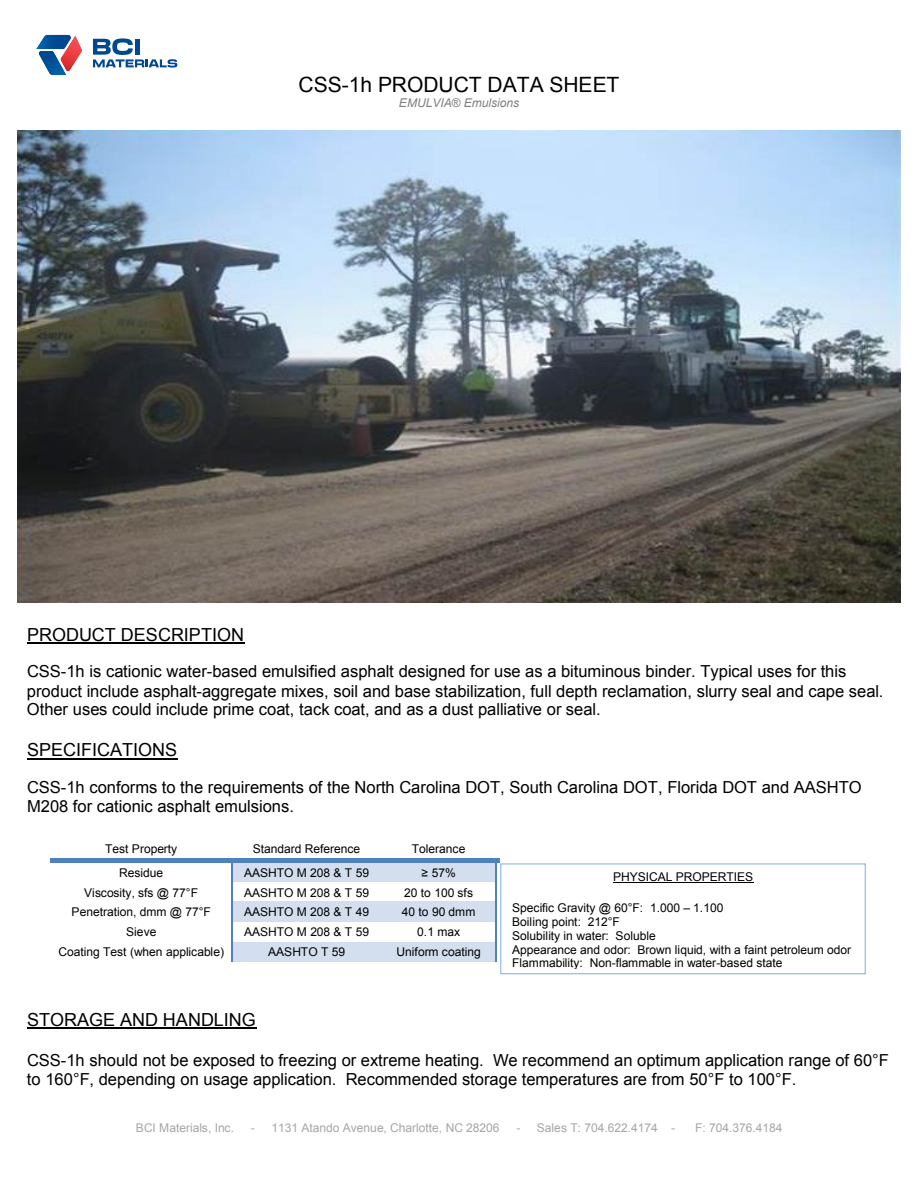
<style>
.page{position:relative;width:918px;height:1188px;background:#fff}
.page>*{position:absolute;margin:0;border:0;box-sizing:border-box;transform-origin:0 0}
.t1{font:21px "Arial";color:#000}
.t2{font:18px "Arial";color:#000}
.t3{font:16.5px/19px "Arial";color:#000}
.t4{font:12px/13.8px "Arial";letter-spacing:-.005em;color:#000}
.t5{font:12px "Arial";letter-spacing:-.005em;color:#a6a6a6}
.t6{font:italic 12px "Arial";color:#808080}
.s1{font-style:normal}
</style>
<div class="page">
<hr style="left:27px;top:643px;width:217px;height:1px;background:#000">
<hr style="left:27px;top:758px;width:150px;height:2px;background:#000">
<hr style="left:27px;top:1028px;width:229px;height:1px;background:#000">
<div style="left:232px;top:862px;width:149px;height:20px;background:#d3dfee"></div>
<div style="left:381px;top:862px;width:114px;height:20px;background:#d3dfee"></div>
<hr style="left:50px;top:858px;width:181px;height:4px;background:#4f81bd">
<svg style="left:231px;top:858px;width:6px;height:4px"></svg>
<hr style="left:237px;top:858px;width:144px;height:4px;background:#4f81bd">
<svg style="left:381px;top:858px;width:5px;height:4px"></svg>
<hr style="left:386px;top:858px;width:109px;height:4px;background:#4f81bd">
<svg style="left:495px;top:858px;width:5px;height:4px"></svg>
<hr style="left:231px;top:862px;width:2px;height:20px;background:#4f81bd">
<hr style="left:495px;top:862px;width:2px;height:20px;background:#4f81bd">
<hr style="left:231px;top:882px;width:2px;height:20px;background:#4f81bd">
<hr style="left:495px;top:882px;width:2px;height:20px;background:#4f81bd">
<div style="left:232px;top:902px;width:149px;height:20px;background:#d3dfee"></div>
<div style="left:381px;top:902px;width:114px;height:20px;background:#d3dfee"></div>
<hr style="left:231px;top:902px;width:2px;height:20px;background:#4f81bd">
<hr style="left:495px;top:902px;width:2px;height:20px;background:#4f81bd">
<hr style="left:231px;top:922px;width:2px;height:20px;background:#4f81bd">
<hr style="left:495px;top:922px;width:2px;height:20px;background:#4f81bd">
<div style="left:232px;top:942px;width:149px;height:20px;background:#d3dfee"></div>
<div style="left:381px;top:942px;width:114px;height:20px;background:#d3dfee"></div>
<hr style="left:231px;top:942px;width:2px;height:20px;background:#4f81bd">
<hr style="left:495px;top:942px;width:2px;height:20px;background:#4f81bd">
<div style="left:500px;top:863px;width:366px;height:111px;background:#fff;border:1px solid #8eb4e3"></div>
<hr style="left:613px;top:882px;width:140px;height:1px;background:#000">
<img style="left:18px;top:130px;width:883px;height:473px">
<svg style="left:36px;top:35px;width:46px;height:40px"></svg>
<svg style="left:93px;top:38px;width:84px;height:30px"></svg>
<p class="t1" style="left:299px;top:76px;width:322px">CSS-1h PRODUCT DATA SHEET</p>
<p class="t6" style="left:399px;top:96px;width:122px">EMULVIA<span class="s1">®</span> Emulsions</p>
<p class="t2" style="left:27px;top:628px;width:219px">PRODUCT DESCRIPTION</p>
<p class="t3" style="left:27px;top:664px;width:858px">CSS-1h is cationic water-based emulsified asphalt designed for use as a bituminous binder. Typical uses for this product include asphalt-aggregate mixes, soil and base stabilization, full depth reclamation, slurry seal and cape seal.<br>Other uses could include prime coat, tack coat, and as a dust palliative or seal.</p>
<p class="t2" style="left:27px;top:743px;width:152px">SPECIFICATIONS</p>
<p class="t3" style="left:27px;top:779px;width:836px">CSS-1h conforms to the requirements of the North Carolina DOT, South Carolina DOT, Florida DOT and AASHTO<br>M208 for cationic asphalt emulsions.</p>
<p class="t4" style="left:105px;top:843px;width:74px">Test Property</p>
<p class="t4" style="left:253px;top:843px;width:109px">Standard Reference</p>
<p class="t4" style="left:412px;top:843px;width:55px">Tolerance</p>
<p class="t4" style="left:119px;top:867px;width:46px">Residue</p>
<p class="t4" style="left:244px;top:867px;width:127px">AASHTO M 208 &amp; T 59</p>
<p class="t4" style="left:422px;top:866px;width:36px">≥ 57%</p>
<p class="t4" style="left:84px;top:886px;width:115px">Viscosity, sfs @ 77°F</p>
<p class="t4" style="left:244px;top:886px;width:127px">AASHTO M 208 &amp; T 59</p>
<p class="t4" style="left:404px;top:886px;width:70px">20 to 100 sfs</p>
<p class="t4" style="left:72px;top:906px;width:141px">Penetration, dmm @ 77°F</p>
<p class="t4" style="left:244px;top:906px;width:127px">AASHTO M 208 &amp; T 49</p>
<p class="t4" style="left:402px;top:906px;width:75px">40 to 90 dmm</p>
<p class="t4" style="left:126px;top:926px;width:32px">Sieve</p>
<p class="t4" style="left:244px;top:926px;width:127px">AASHTO M 208 &amp; T 59</p>
<p class="t4" style="left:417px;top:926px;width:44px">0.1 max</p>
<p class="t4" style="left:58px;top:946px;width:167px">Coating Test (when applicable)</p>
<p class="t4" style="left:268px;top:946px;width:78px">AASHTO T 59</p>
<p class="t4" style="left:397px;top:946px;width:86px">Uniform coating</p>
<p class="t4" style="left:613px;top:871px;width:142px">PHYSICAL PROPERTIES</p>
<p class="t4" style="left:512px;top:902px;width:341px">Specific Gravity @ 60°F: 1.000 – 1.100<br>Boiling point: 212°F<br>Solubility in water: Soluble<br>Appearance and odor: Brown liquid, with a faint petroleum odor Flammability: Non-flammable in water-based state</p>
<p class="t2" style="left:27px;top:1012px;width:230px">STORAGE AND HANDLING</p>
<p class="t3" style="left:27px;top:1052px;width:864px">CSS-1h should not be exposed to freezing or extreme heating. We recommend an optimum application range of 60°F to 160°F, depending on usage application. Recommended storage temperatures are from 50°F to 100°F.</p>
<p class="t5" style="left:136px;top:1123px;width:100px">BCI Materials, Inc.</p>
<p class="t5" style="left:251px;top:1123px;width:250px">- 1131 Atando Avenue, Charlotte, NC 28206</p>
<p class="t5" style="left:516px;top:1123px;width:160px">- Sales T: 704.622.4174 -</p>
<p class="t5" style="left:695px;top:1123px;width:89px">F: 704.376.4184</p>
</div>
